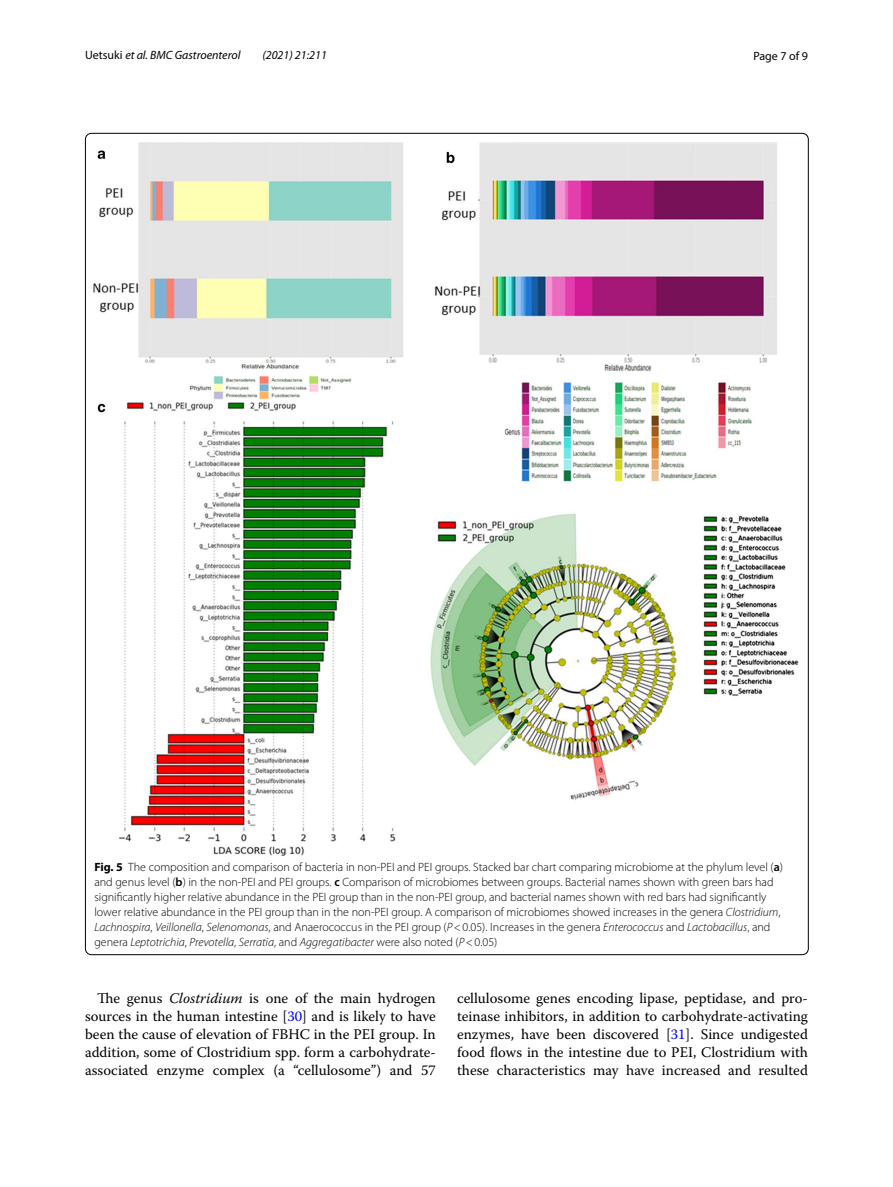
<style>
.page{position:relative;width:893px;height:1187px;background:#fff}
.page>*{position:absolute;margin:0;border:0;box-sizing:border-box;transform-origin:0 0}
.t1{font:14.7px/18px "Warnock Pro";color:#000;text-align:justify}
.t2{font:300 12px/15px "Myriad Pro";color:#000}
.t3{font:italic 12px "Myriad Pro";color:#000}
.t4{font:12px "Myriad Pro";color:#000}
.s1{font-style:normal}
.s2{font-weight:700}
.s3{font-weight:600}
.s4{font-style:italic}
.s5{color:#00f}
</style>
<div class="page">
<img style="left:94px;top:142px;width:705px;height:713px">
<p class="t3" style="left:85px;top:48px;width:157px"><span class="s1">Uetsuki</span> et al. BMC Gastroenterol</p>
<p class="t3" style="left:262px;top:48px;width:66px">(2021) 21:211</p>
<p class="t4" style="left:753px;top:48px;width:56px">Page 7 of 9</p>
<p class="t2" style="left:94px;top:859px;width:690px"><span class="s2">Fig. 5</span> The composition and comparison of bacteria in non-PEI and PEI groups. Stacked bar chart comparing microbiome at the phylum level (<span class="s3">a</span>) and genus level (<span class="s3">b</span>) in the non-PEI and PEI groups. <span class="s3">c</span> Comparison of microbiomes between groups. Bacterial names shown with green bars had significantly higher relative abundance in the PEI group than in the non-PEI group, and bacterial names shown with red bars had significantly lower relative abundance in the PEI group than in the non-PEI group. A comparison of microbiomes showed increases in the genera <span class="s4">Clostridium</span>, <span class="s4">Lachnospira</span>, <span class="s4">Veillonella</span>, <span class="s4">Selenomonas</span>, and Anaerococcus in the PEI group (<span class="s4">P</span>&lt;0.05). Increases in the genera <span class="s4">Enterococcus</span> and <span class="s4">Lactobacillus</span>, and genera <span class="s4">Leptotrichia</span>, <span class="s4">Prevotella</span>, <span class="s4">Serratia</span>, and <span class="s4">Aggregatibacter</span> were also noted (<span class="s4">P</span>&lt;0.05)</p>
<p class="t1" style="left:85px;top:988px;width:352px;text-indent:12px">The genus <span class="s4">Clostridium</span> is one of the main hydrogen sources in the human intestine [<span class="s5">30</span>] and is likely to have been the cause of elevation of FBHC in the PEI group. In addition, some of Clostridium spp. form a carbohydrate&shy;associated enzyme complex (a “cellulosome”) and 57</p>
<p class="t1" style="left:457px;top:988px;width:352px">cellulosome genes encoding lipase, peptidase, and pro&shy;teinase inhibitors, in addition to carbohydrate-activating enzymes, have been discovered [<span class="s5">31</span>]. Since undigested food flows in the intestine due to PEI, Clostridium with these characteristics may have increased and resulted</p>
</div>
